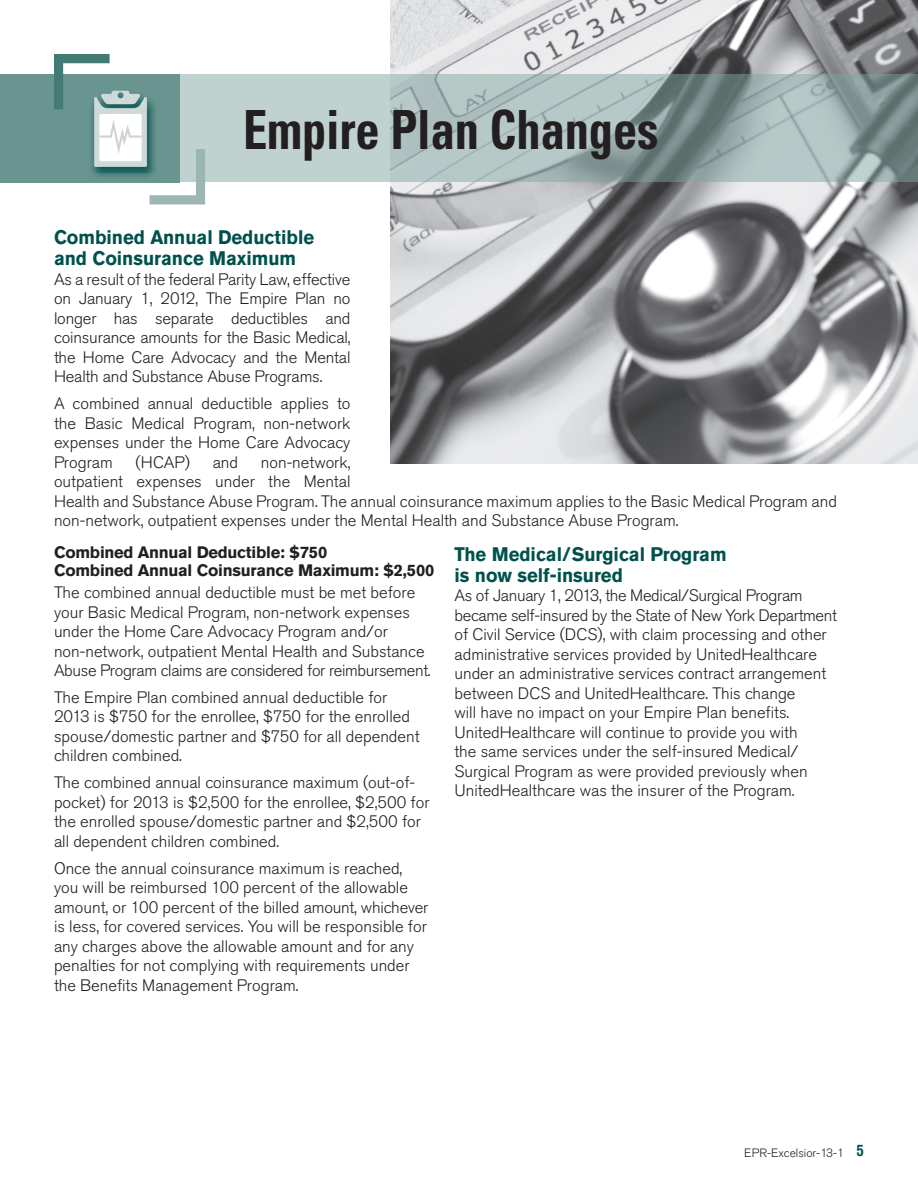
<style>
.page{position:relative;width:918px;height:1188px;background:#fff}
.page>*{position:absolute;margin:0;border:0;box-sizing:border-box;transform-origin:0 0}
.Main_Head{font:700 condensed 54px "Univers";letter-spacing:-.005em;color:#231f20;scale:.9 1}
.Body_Heads{font:700 19.5px/21px "Akzidenz Grotesk Std";color:#00514d;scale:.95 1}
.body{font:300 16.5px/19.5px "Akzidenz Grotesk Std";color:#231f20}
.body_justified{font:300 16.5px/19.5px "Akzidenz Grotesk Std";color:#231f20;text-align:justify}
.small_subhead_11pt_b{font:700 16.5px/18px "Akzidenz Grotesk Std";letter-spacing:-.015em;color:#231f20}
.t1{font:300 12px "Akzidenz Grotesk Std";color:#231f20}
.s1{font-family:"Swiss 721 BT";font-weight:700;font-stretch:condensed;font-size:15px;color:#00514d}
</style>
<div class="page">
<img style="left:391px;top:0;width:527px;height:463px">
<svg style="left:205px;top:74px;width:713px;height:108px"></svg>
<div style="left:0;top:75px;width:180px;height:108px;background:#69948f"></div>
<svg style="left:54px;top:54px;width:151px;height:150px"></svg>
<p class="Main_Head" style="left:243px;top:97px;width:464px">Empire Plan Changes</p>
<p class="Body_Heads" style="left:54px;top:227px;width:275px">Combined Annual Deductible and Coinsurance Maximum</p>
<p class="body_justified" style="left:54px;top:270px;width:298px">As a result of the federal Parity Law, effective on January 1, 2012, The Empire Plan no longer has separate deductibles and coinsurance amounts for the Basic Medical, the Home Care Advocacy and the Mental Health and Substance Abuse Programs.</p>
<p class="body_justified" style="left:54px;top:394px;width:298px">A combined annual deductible applies to the Basic Medical Program, non-network expenses under the Home Care Advocacy Program</p>
<p class="body_justified" style="left:136px;top:452px;width:56px">(HCAP)</p>
<p class="body_justified" style="left:213px;top:452px;width:27px">and</p>
<p class="body_justified" style="left:54px;top:452px;width:785px;text-align:left;text-indent:207px">non-network,<br>outpatient expenses under the Mental<br>Health and Substance Abuse Program. The annual coinsurance maximum applies to the Basic Medical Program and non-network, outpatient expenses under the Mental Health and Substance Abuse Program.</p>
<p class="small_subhead_11pt_b" style="left:54px;top:544px;width:382px">Combined Annual Deductible: $750<br>Combined Annual Coinsurance Maximum: $2,500</p>
<p class="body" style="left:54px;top:583px;width:378px">The combined annual deductible must be met before your Basic Medical Program, non-network expenses under the Home Care Advocacy Program and/or non-network, outpatient Mental Health and Substance Abuse Program claims are considered for reimbursement.</p>
<p class="body" style="left:54px;top:688px;width:367px">The Empire Plan combined annual deductible for 2013 is $750 for the enrollee, $750 for the enrolled spouse/domestic partner and $750 for all dependent children combined.</p>
<p class="body" style="left:54px;top:773px;width:377px">The combined annual coinsurance maximum (out-of&shy;pocket) for 2013 is $2,500 for the enrollee, $2,500 for the enrolled spouse/domestic partner and $2,500 for all dependent children combined.</p>
<p class="body" style="left:54px;top:859px;width:376px">Once the annual coinsurance maximum is reached, you will be reimbursed 100 percent of the allowable amount, or 100 percent of the billed amount, whichever is less, for covered services. You will be responsible for any charges above the allowable amount and for any penalties for not complying with requirements under the Benefits Management Program.</p>
<p class="Body_Heads" style="left:455px;top:543px;width:288px">The Medical/Surgical Program is now self-insured</p>
<p class="body" style="left:455px;top:586px;width:384px">As of January 1, 2013, the Medical/Surgical Program became self-insured by the State of New York Department of Civil Service (DCS), with claim processing and other administrative services provided by UnitedHealthcare under an administrative services contract arrangement between DCS and UnitedHealthcare. This change<br>will have no impact on your Empire Plan benefits.<br>UnitedHealthcare will continue to provide you with<br>the same services under the self-insured Medical/ Surgical Program as were provided previously when UnitedHealthcare was the insurer of the Program.</p>
<p class="t1" style="left:744px;top:1146px;width:121px">EPR-Excelsior-13-1 <span class="s1">5</span></p>
</div>
